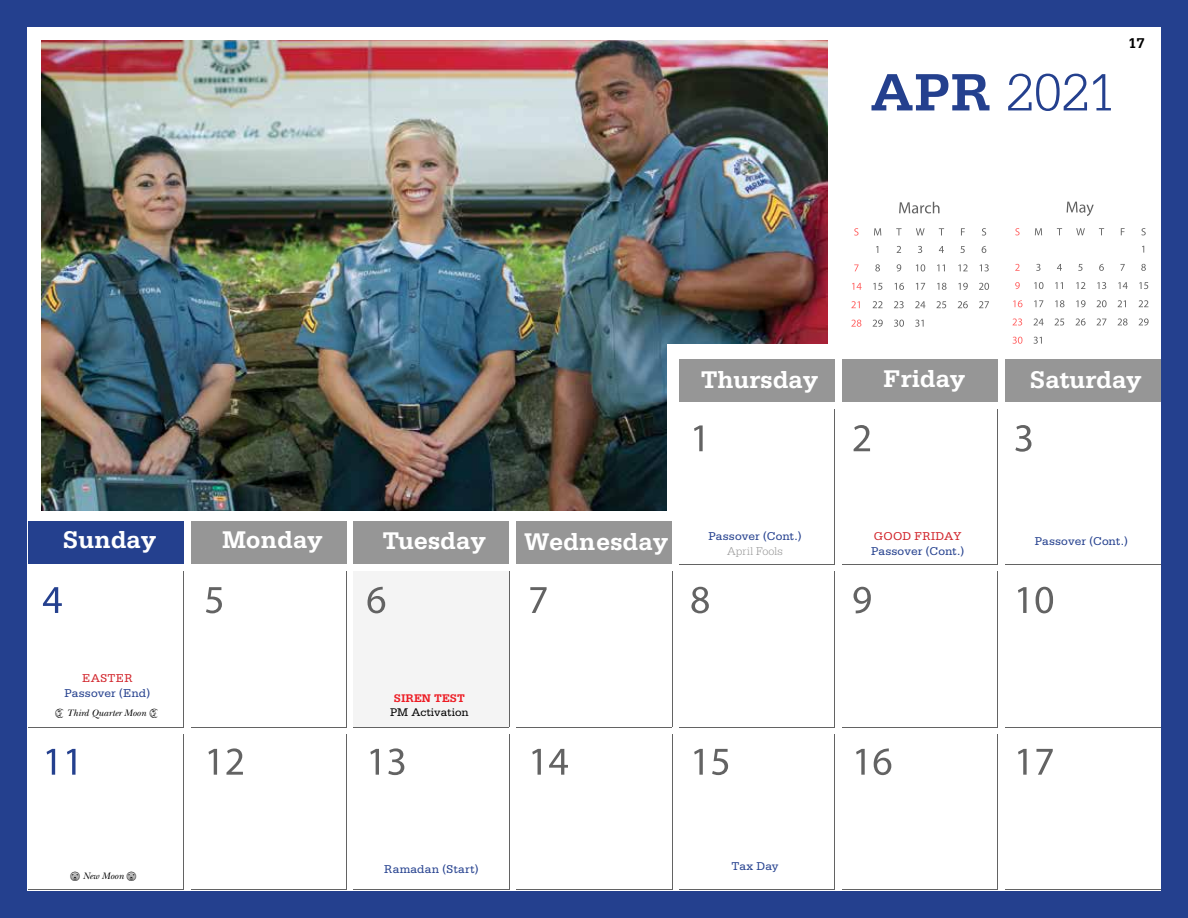
<style>
.page{position:relative;width:1188px;height:918px;background:#24408e}
.page>*{position:absolute;margin:0;border:0;box-sizing:border-box;transform-origin:0 0}
.t1{font:300 55.5px "Serifa Std";color:#24408e}
.t2{font:700 25.5px "Serifa Std";color:#fff}
.t3{font:700 15px "Serifa Std";color:#000}
.t4{font:12px "Serifa Std";letter-spacing:.01em;color:#24408e}
.t5{font:12px "Serifa Std";letter-spacing:.03em;color:#d12229}
.t6{font:300 12px "Serifa Std";letter-spacing:.01em;color:#969696}
.t7{font:11.7px "Serifa Std";color:#000}
.t8{font:700 11.7px "Serifa Std";color:#ed1c24}
.t9{font:italic 9.75px "New Baskerville Std";color:#000}
.s1{font-weight:700}
</style>
<div class="page">
<div style="left:28px;top:27px;width:1133px;height:863px;background:#fff"></div>
<img style="left:42px;top:41px;width:785px;height:469px">
<hr style="left:1005px;top:890px;width:156px;height:1px;background:#636363">
<hr style="left:998px;top:734px;width:1px;height:156px;background:#636363">
<hr style="left:842px;top:890px;width:156px;height:1px;background:#636363">
<hr style="left:835px;top:734px;width:1px;height:156px;background:#636363">
<hr style="left:679px;top:890px;width:156px;height:1px;background:#636363">
<hr style="left:672px;top:734px;width:1px;height:156px;background:#636363">
<hr style="left:516px;top:890px;width:156px;height:1px;background:#636363">
<hr style="left:509px;top:734px;width:1px;height:156px;background:#636363">
<hr style="left:354px;top:890px;width:155px;height:1px;background:#636363">
<hr style="left:346px;top:734px;width:1px;height:156px;background:#636363">
<hr style="left:191px;top:890px;width:155px;height:1px;background:#636363">
<hr style="left:183px;top:734px;width:1px;height:156px;background:#636363">
<hr style="left:28px;top:890px;width:156px;height:1px;background:#636363">
<hr style="left:1005px;top:727px;width:156px;height:1px;background:#636363">
<hr style="left:998px;top:572px;width:1px;height:155px;background:#636363">
<hr style="left:842px;top:727px;width:156px;height:1px;background:#636363">
<hr style="left:835px;top:572px;width:1px;height:155px;background:#636363">
<hr style="left:679px;top:727px;width:156px;height:1px;background:#636363">
<hr style="left:672px;top:572px;width:1px;height:155px;background:#636363">
<hr style="left:516px;top:727px;width:156px;height:1px;background:#636363">
<div style="left:354px;top:572px;width:155px;height:155px;background:#f4f4f4"></div>
<hr style="left:509px;top:572px;width:1px;height:155px;background:#636363">
<hr style="left:354px;top:727px;width:155px;height:1px;background:#636363">
<hr style="left:346px;top:572px;width:1px;height:155px;background:#636363">
<hr style="left:191px;top:727px;width:155px;height:1px;background:#636363">
<hr style="left:183px;top:572px;width:1px;height:155px;background:#636363">
<hr style="left:28px;top:727px;width:156px;height:1px;background:#636363">
<hr style="left:1005px;top:564px;width:156px;height:1px;background:#636363">
<hr style="left:998px;top:409px;width:1px;height:155px;background:#636363">
<hr style="left:842px;top:564px;width:156px;height:1px;background:#636363">
<div style="left:667px;top:345px;width:168px;height:219px;background:#fff"></div>
<hr style="left:835px;top:409px;width:1px;height:155px;background:#636363">
<hr style="left:679px;top:564px;width:156px;height:1px;background:#636363">
<div style="left:1005px;top:359px;width:156px;height:43px;background:#969696"></div>
<div style="left:842px;top:359px;width:156px;height:43px;background:#969696"></div>
<div style="left:679px;top:359px;width:156px;height:43px;background:#969696"></div>
<div style="left:516px;top:521px;width:156px;height:43px;background:#969696"></div>
<div style="left:354px;top:521px;width:155px;height:43px;background:#969696"></div>
<div style="left:191px;top:521px;width:155px;height:43px;background:#969696"></div>
<div style="left:28px;top:521px;width:156px;height:43px;background:#24408e"></div>
<svg style="left:694px;top:425px;width:9px;height:26px"></svg>
<svg style="left:854px;top:425px;width:16px;height:26px"></svg>
<svg style="left:1015px;top:425px;width:16px;height:27px"></svg>
<svg style="left:43px;top:587px;width:19px;height:26px"></svg>
<svg style="left:206px;top:587px;width:16px;height:26px"></svg>
<svg style="left:368px;top:587px;width:17px;height:26px"></svg>
<svg style="left:530px;top:587px;width:17px;height:26px"></svg>
<svg style="left:691px;top:587px;width:18px;height:26px"></svg>
<svg style="left:854px;top:587px;width:17px;height:26px"></svg>
<svg style="left:1018px;top:587px;width:9px;height:26px"></svg>
<svg style="left:1036px;top:587px;width:17px;height:26px"></svg>
<svg style="left:47px;top:749px;width:8px;height:26px"></svg>
<svg style="left:67px;top:749px;width:9px;height:26px"></svg>
<svg style="left:208px;top:749px;width:9px;height:26px"></svg>
<svg style="left:226px;top:748px;width:17px;height:27px"></svg>
<svg style="left:370px;top:749px;width:9px;height:26px"></svg>
<svg style="left:388px;top:748px;width:16px;height:27px"></svg>
<svg style="left:532px;top:749px;width:9px;height:26px"></svg>
<svg style="left:549px;top:749px;width:19px;height:26px"></svg>
<svg style="left:694px;top:749px;width:9px;height:26px"></svg>
<svg style="left:712px;top:749px;width:16px;height:26px"></svg>
<svg style="left:856px;top:749px;width:9px;height:26px"></svg>
<svg style="left:874px;top:748px;width:17px;height:27px"></svg>
<svg style="left:1018px;top:749px;width:9px;height:26px"></svg>
<svg style="left:1036px;top:749px;width:17px;height:26px"></svg>
<svg style="left:897px;top:246px;width:4px;height:7px"></svg>
<svg style="left:918px;top:246px;width:4px;height:7px"></svg>
<svg style="left:939px;top:246px;width:5px;height:7px"></svg>
<svg style="left:960px;top:246px;width:5px;height:7px"></svg>
<svg style="left:982px;top:246px;width:4px;height:7px"></svg>
<svg style="left:854px;top:264px;width:5px;height:7px"></svg>
<svg style="left:875px;top:264px;width:5px;height:7px"></svg>
<svg style="left:897px;top:264px;width:4px;height:7px"></svg>
<svg style="left:916px;top:264px;width:9px;height:7px"></svg>
<svg style="left:937px;top:264px;width:8px;height:7px"></svg>
<svg style="left:958px;top:264px;width:10px;height:7px"></svg>
<svg style="left:980px;top:264px;width:9px;height:7px"></svg>
<svg style="left:852px;top:283px;width:10px;height:7px"></svg>
<svg style="left:873px;top:283px;width:9px;height:7px"></svg>
<svg style="left:895px;top:283px;width:9px;height:7px"></svg>
<svg style="left:916px;top:283px;width:9px;height:7px"></svg>
<svg style="left:937px;top:283px;width:10px;height:7px"></svg>
<svg style="left:958px;top:283px;width:10px;height:7px"></svg>
<svg style="left:979px;top:283px;width:10px;height:7px"></svg>
<svg style="left:851px;top:301px;width:9px;height:7px"></svg>
<svg style="left:873px;top:301px;width:10px;height:7px"></svg>
<svg style="left:894px;top:301px;width:10px;height:7px"></svg>
<svg style="left:915px;top:301px;width:10px;height:7px"></svg>
<svg style="left:936px;top:301px;width:10px;height:7px"></svg>
<svg style="left:958px;top:301px;width:10px;height:7px"></svg>
<svg style="left:979px;top:301px;width:10px;height:7px"></svg>
<svg style="left:851px;top:320px;width:10px;height:7px"></svg>
<svg style="left:873px;top:320px;width:10px;height:7px"></svg>
<svg style="left:894px;top:320px;width:10px;height:7px"></svg>
<svg style="left:915px;top:320px;width:9px;height:7px"></svg>
<svg style="left:854px;top:228px;width:5px;height:8px"></svg>
<svg style="left:874px;top:228px;width:7px;height:7px"></svg>
<svg style="left:896px;top:228px;width:6px;height:7px"></svg>
<svg style="left:916px;top:228px;width:9px;height:7px"></svg>
<svg style="left:939px;top:228px;width:5px;height:7px"></svg>
<svg style="left:961px;top:228px;width:4px;height:7px"></svg>
<svg style="left:982px;top:228px;width:4px;height:8px"></svg>
<svg style="left:899px;top:202px;width:41px;height:11px"></svg>
<svg style="left:1015px;top:264px;width:5px;height:7px"></svg>
<svg style="left:1036px;top:264px;width:4px;height:7px"></svg>
<svg style="left:1057px;top:264px;width:5px;height:7px"></svg>
<svg style="left:1078px;top:264px;width:5px;height:7px"></svg>
<svg style="left:1099px;top:264px;width:5px;height:7px"></svg>
<svg style="left:1120px;top:264px;width:5px;height:7px"></svg>
<svg style="left:1141px;top:264px;width:5px;height:7px"></svg>
<svg style="left:1015px;top:282px;width:5px;height:7px"></svg>
<svg style="left:1034px;top:282px;width:10px;height:7px"></svg>
<svg style="left:1055px;top:282px;width:8px;height:7px"></svg>
<svg style="left:1076px;top:282px;width:9px;height:7px"></svg>
<svg style="left:1097px;top:282px;width:9px;height:7px"></svg>
<svg style="left:1118px;top:282px;width:10px;height:7px"></svg>
<svg style="left:1139px;top:282px;width:9px;height:7px"></svg>
<svg style="left:1013px;top:300px;width:10px;height:7px"></svg>
<svg style="left:1034px;top:300px;width:9px;height:7px"></svg>
<svg style="left:1055px;top:300px;width:10px;height:7px"></svg>
<svg style="left:1076px;top:300px;width:10px;height:7px"></svg>
<svg style="left:1097px;top:300px;width:10px;height:7px"></svg>
<svg style="left:1118px;top:300px;width:8px;height:7px"></svg>
<svg style="left:1139px;top:300px;width:9px;height:7px"></svg>
<svg style="left:1013px;top:318px;width:9px;height:8px"></svg>
<svg style="left:1034px;top:318px;width:10px;height:7px"></svg>
<svg style="left:1055px;top:318px;width:9px;height:8px"></svg>
<svg style="left:1076px;top:318px;width:10px;height:8px"></svg>
<svg style="left:1097px;top:318px;width:9px;height:7px"></svg>
<svg style="left:1118px;top:318px;width:10px;height:8px"></svg>
<svg style="left:1139px;top:318px;width:10px;height:8px"></svg>
<svg style="left:1013px;top:337px;width:9px;height:7px"></svg>
<svg style="left:1034px;top:337px;width:8px;height:7px"></svg>
<svg style="left:1015px;top:228px;width:5px;height:7px"></svg>
<svg style="left:1035px;top:228px;width:7px;height:7px"></svg>
<svg style="left:1076px;top:228px;width:9px;height:7px"></svg>
<svg style="left:1121px;top:228px;width:4px;height:7px"></svg>
<svg style="left:1141px;top:228px;width:5px;height:7px"></svg>
<svg style="left:1067px;top:202px;width:27px;height:14px"></svg>
<h1 class="t1" style="left:870px;top:61px;width:248px"><span class="s1">APR</span> 2021</h1>
<p class="t3" style="left:1128px;top:34px;width:18px">17</p>
<h2 class="t2" style="left:701px;top:364px;width:119px">Thursday</h2>
<h2 class="t2" style="left:883px;top:364px;width:84px">Friday</h2>
<h2 class="t2" style="left:1030px;top:364px;width:113px">Saturday</h2>
<h2 class="t2" style="left:63px;top:525px;width:95px">Sunday</h2>
<h2 class="t2" style="left:222px;top:525px;width:102px">Monday</h2>
<h2 class="t2" style="left:383px;top:526px;width:105px">Tuesday</h2>
<h2 class="t2" style="left:524px;top:527px;width:146px">Wednesday</h2>
<p class="t4" style="left:709px;top:530px;width:95px">Passover (Cont.)</p>
<p class="t6" style="left:727px;top:544px;width:57px">April Fools</p>
<p class="t5" style="left:82px;top:672px;width:52px">EASTER</p>
<p class="t4" style="left:65px;top:686px;width:87px">Passover (End)</p>
<p class="t9" style="left:54px;top:708px;width:106px">• Third Quarter Moon •</p>
<p class="t8" style="left:394px;top:691px;width:72px">SIREN TEST</p>
<p class="t7" style="left:390px;top:706px;width:80px">PM Activation</p>
<p class="t5" style="left:874px;top:530px;width:89px">GOOD FRIDAY</p>
<p class="t4" style="left:871px;top:544px;width:95px">Passover (Cont.)</p>
<p class="t4" style="left:1035px;top:534px;width:95px">Passover (Cont.)</p>
<p class="t9" style="left:70px;top:871px;width:68px">• New Moon •</p>
<p class="t4" style="left:384px;top:863px;width:96px">Ramadan (Start)</p>
<p class="t4" style="left:731px;top:860px;width:49px">Tax Day</p>
</div>
